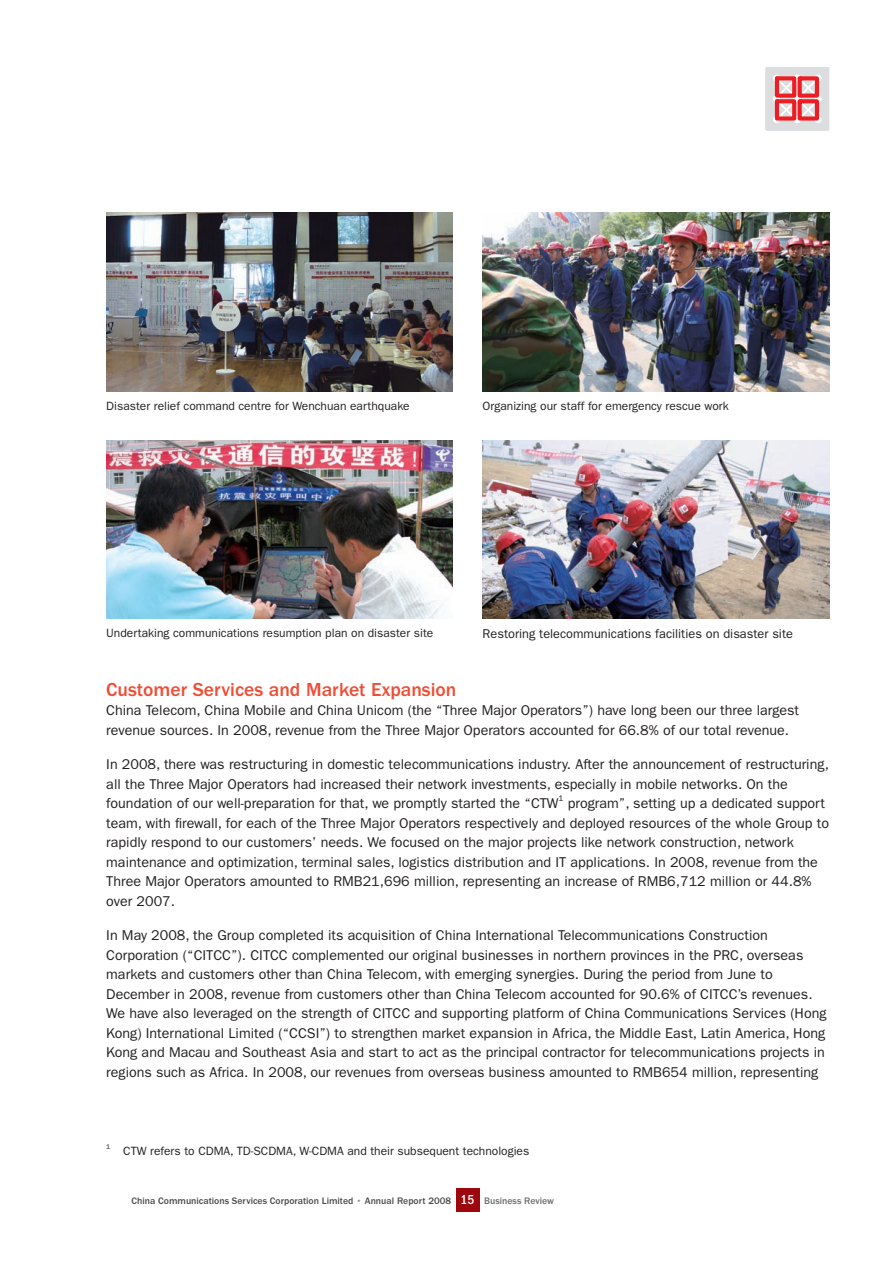
<style>
.page{position:relative;width:893px;height:1263px;background:#fff}
.page>*{position:absolute;margin:0;border:0;box-sizing:border-box;transform-origin:0 0}
.t1{font:500 19.5px "ITC Franklin Gothic Std";color:#ef4d35}
.t2{font:14.25px/19.5px "ITC Franklin Gothic Std";color:#231f20}
.t3{font:12.75px "ITC Franklin Gothic Std";color:#231f20}
.t4{font:12px "ITC Franklin Gothic Std";color:#231f20}
.t5{font:500 9.75px "ITC Franklin Gothic Std";color:#4b4c4d}
.t6{font:8.25px "ITC Franklin Gothic Std";color:#231f20}
.t7{font:7.05px "ITC Franklin Gothic Std";color:#231f20}
.s1{color:#8a8c8f}
.s2{font-stretch:condensed;font-size:13.5px;color:#fff}
.s3{color:#6c6d70}
</style>
<div class="page">
<div style="left:456px;top:1188px;width:23px;height:23px;background:#9d070d"></div>
<svg style="left:765px;top:67px;width:64px;height:64px;background:#e4abae"></svg>
<img style="left:483px;top:213px;width:346px;height:178px">
<img style="left:483px;top:440px;width:346px;height:179px">
<img style="left:106px;top:213px;width:347px;height:178px">
<img style="left:106px;top:440px;width:347px;height:179px">
<p class="t4" style="left:106px;top:401px;width:305px">Disaster relief command centre for Wenchuan earthquake</p>
<p class="t4" style="left:483px;top:401px;width:248px">Organizing our staff for emergency rescue work</p>
<p class="t4" style="left:106px;top:629px;width:329px">Undertaking communications resumption plan on disaster site</p>
<p class="t3" style="left:483px;top:629px;width:312px">Restoring telecommunications facilities on disaster site</p>
<p class="t1" style="left:106px;top:682px;width:352px">Customer Services and Market Expansion</p>
<p class="t2" style="left:106px;top:702px;width:694px">China Telecom, China Mobile and China Unicom (the “Three Major Operators”) have long been our three largest revenue sources. In 2008, revenue from the Three Major Operators accounted for 66.8% of our total revenue.</p>
<p class="t2" style="left:106px;top:756px;width:724px">In 2008, there was restructuring in domestic telecommunications industry. After the announcement of restructuring, all the Three Major Operators had increased their network investments, especially in mobile networks. On the foundation of our well-preparation for that, we promptly started the “CTW</p>
<p class="t6" style="left:559px;top:795px;width:6px">1</p>
<p class="t2" style="left:106px;top:795px;width:724px;text-indent:462px">program”, setting up a dedicated support team, with firewall, for each of the Three Major Operators respectively and deployed resources of the whole Group to rapidly respond to our customers’ needs. We focused on the major projects like network construction, network maintenance and optimization, terminal sales, logistics distribution and IT applications. In 2008, revenue from the Three Major Operators amounted to RMB21,696 million, representing an increase of RMB6,712 million or 44.8% over 2007.</p>
<p class="t2" style="left:106px;top:927px;width:722px">In May 2008, the Group completed its acquisition of China International Telecommunications Construction Corporation (“CITCC”). CITCC complemented our original businesses in northern provinces in the PRC, overseas markets and customers other than China Telecom, with emerging synergies. During the period from June to December in 2008, revenue from customers other than China Telecom accounted for 90.6% of CITCC’s revenues.<br>We have also leveraged on the strength of CITCC and supporting platform of China Communications Services (Hong Kong) International Limited (“CCSI”) to strengthen market expansion in Africa, the Middle East, Latin America, Hong Kong and Macau and Southeast Asia and start to act as the principal contractor for telecommunications projects in regions such as Africa. In 2008, our revenues from overseas business amounted to RMB654 million, representing</p>
<p class="t7" style="left:106px;top:1144px;width:6px">1</p>
<p class="t4" style="left:123px;top:1146px;width:408px">CTW refers to CDMA, TD-SCDMA, W-CDMA and their subsequent technologies</p>
<p class="t5" style="left:132px;top:1197px;width:424px">China Communications Services Corporation Limited <span class="s1">•</span> Annual Report 2008 <span class="s2">15</span> <span class="s3">Business Review</span></p>
</div>
